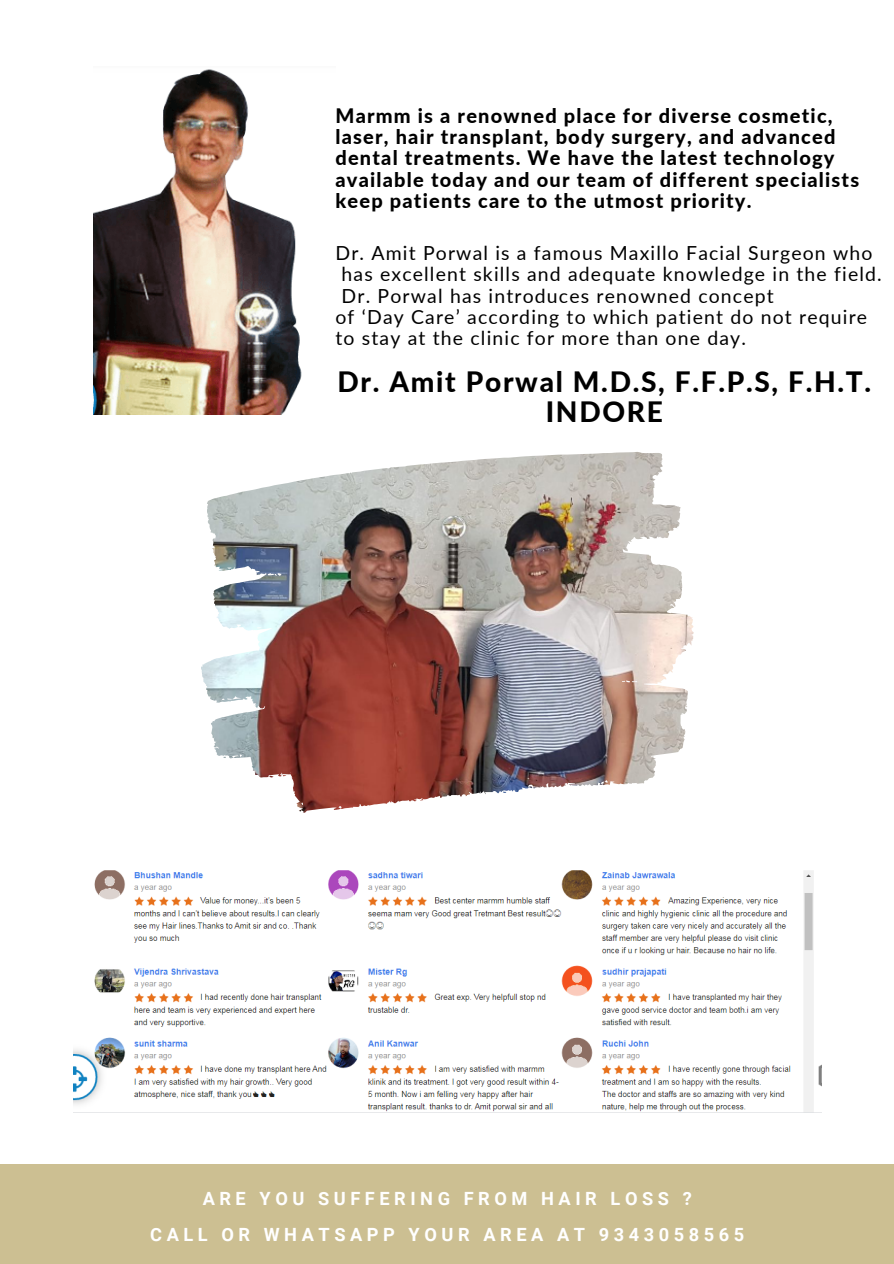
<style>
.page{position:relative;width:894px;height:1264px;background:#fff}
.page>*{position:absolute;margin:0;border:0;box-sizing:border-box;transform-origin:0 0}
.t1{font:800 28.05px "Lato";letter-spacing:.06em;color:#000}
.t2{font:800 19.95px/21.5px "Lato";letter-spacing:.06em;color:#000}
.t3{font:19.35px "Lato";letter-spacing:.06em;color:#000}
.t4{font:700 18.15px "Roboto";letter-spacing:.25em;color:#fff}
</style>
<div class="page">
<img style="left:201px;top:452px;width:621px;height:661px">
<div style="left:0;top:1164px;width:893px;height:99px;background:#ccbf92"></div>
<img style="left:93px;top:69px;width:209px;height:346px">
<img style="left:622px;top:471px;width:71px;height:157px">
<img style="left:73px;top:860px;width:748px;height:253px">
<p class="t2" style="left:335px;top:104px;width:525px">Marmm is a renowned place for diverse cosmetic, laser, hair transplant, body surgery, and advanced dental treatments. We have the latest technology available today and our team of different specialists keep patients care to the utmost priority.</p>
<p class="t3" style="left:335px;top:241px;width:538px">Dr. Amit Porwal is a famous Maxillo Facial Surgeon who</p>
<p class="t3" style="left:341px;top:262px;width:541px">has excellent skills and adequate knowledge in the field.</p>
<p class="t3" style="left:341px;top:283px;width:433px">Dr. Porwal has introduces renowned concept</p>
<p class="t3" style="left:335px;top:305px;width:533px">of ‘Day Care’ according to which patient do not require</p>
<p class="t3" style="left:335px;top:326px;width:412px">to stay at the clinic for more than one day.</p>
<p class="t1" style="left:337px;top:364px;width:535px">Dr. Amit Porwal M.D.S, F.F.P.S, F.H.T.</p>
<p class="t1" style="left:545px;top:395px;width:119px">INDORE</p>
<p class="t4" style="left:203px;top:1188px;width:490px">ARE YOU SUFFERING FROM HAIR LOSS ?</p>
<p class="t4" style="left:150px;top:1224px;width:595px">CALL OR WHATSAPP YOUR AREA AT 9343058565</p>
</div>
